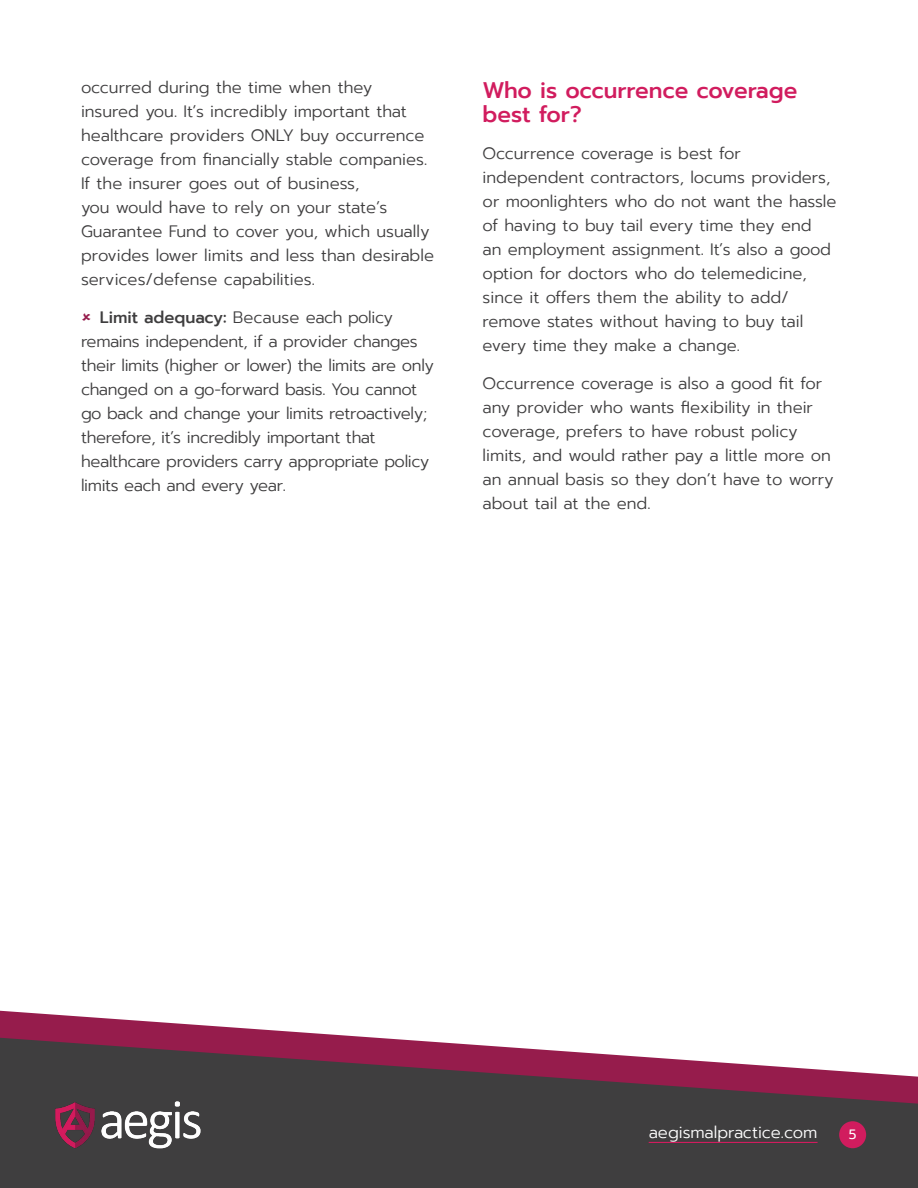
<style>
.page{position:relative;width:918px;height:1188px;background:#fff}
.page>*{position:absolute;margin:0;border:0;box-sizing:border-box;transform-origin:0 0}
.Subhead_Paragraph_St{font:500 22.5px/24px "Prompt";letter-spacing:-.005em;color:#d11c5e}
.Body{font:300 16.5px/24px "Prompt";letter-spacing:-.005em;color:#3f3e3f}
.t1{font:300 16.5px "Prompt";color:#fff}
.t2{font:13.5px "Prompt";color:#fff}
.s1{font-weight:500}
</style>
<div class="page">
<svg style="left:0;top:1011px;width:379px;height:27px"></svg>
<svg style="left:0;top:1038px;width:918px;height:150px;background:#5b4850"></svg>
<img style="left:52px;top:1099px;width:152px;height:51px">
<div style="left:839px;top:1121px;width:27px;height:27px;background:#d11c5e;border-radius:50%"></div>
<hr style="left:649px;top:1142px;width:169px;height:1px;background:#d11c5e">
<p class="Body" style="left:81px;top:76px;width:355px">occurred during the time when they insured you. It’s incredibly important that healthcare providers ONLY buy occurrence coverage from financially stable companies.<br>If the insurer goes out of business,<br>you would have to rely on your state’s Guarantee Fund to cover you, which usually provides lower limits and less than desirable services/defense capabilities.</p>
<p class="Body" style="left:81px;top:305px;width:355px;text-indent:19px"><span class="s1">Limit adequacy:</span> Because each policy remains independent, if a provider changes their limits (higher or lower) the limits are only changed on a go-forward basis. You cannot go back and change your limits retroactively; therefore, it’s incredibly important that healthcare providers carry appropriate policy limits each and every year.</p>
<p class="Subhead_Paragraph_St" style="left:483px;top:78px;width:316px">Who is occurrence coverage best for?</p>
<p class="Body" style="left:483px;top:142px;width:355px">Occurrence coverage is best for independent contractors, locums providers, or moonlighters who do not want the hassle of having to buy tail every time they end<br>an employment assignment. It’s also a good option for doctors who do telemedicine, since it offers them the ability to add/ remove states without having to buy tail every time they make a change.</p>
<p class="Body" style="left:483px;top:371px;width:353px">Occurrence coverage is also a good fit for any provider who wants flexibility in their coverage, prefers to have robust policy limits, and would rather pay a little more on an annual basis so they don’t have to worry about tail at the end.</p>
<p class="t1" style="left:649px;top:1121px;width:170px">aegismalpractice.com</p>
<p class="t2" style="left:849px;top:1125px;width:9px">5</p>
</div>
